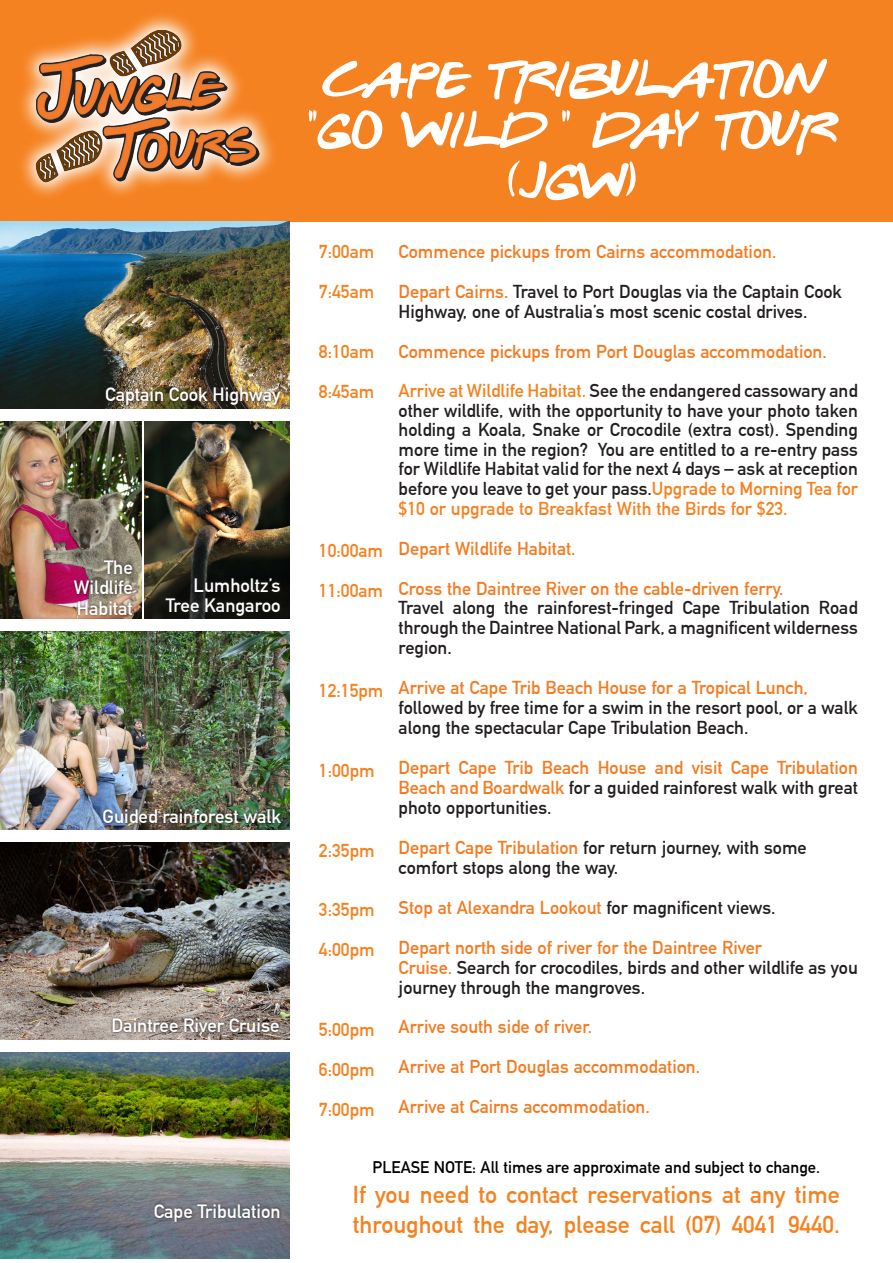
<style>
.page{position:relative;width:893px;height:1263px;background:#fff}
.page>*{position:absolute;margin:0;border:0;box-sizing:border-box;transform-origin:0 0}
.t1{font:24px/30px "DIN Mittelschrift LT Alternate";color:#f58220}
.t2{font:18.9px "DIN Mittelschrift LT Alternate";color:#fff}
.t3{font:18.3px/19.6px "DIN Mittelschrift LT Alternate";color:#231f20;text-align:justify}
.t4{font:18.3px/20px "DIN Mittelschrift LT Alternate";color:#f47b21;text-align:justify}
.t5{font:18.3px "DIN Mittelschrift LT Alternate";color:#f58220}
.t6{font:16.5px "DIN Mittelschrift LT Alternate";color:#000}
.s1{color:#f47b21}
.s2{color:#f58220}
.s3{color:#231f20}
</style>
<div class="page">
<div style="left:0;top:0;width:893px;height:221px;background:#f58220"></div>
<img style="left:0;top:221px;width:289px;height:187px">
<div style="left:104px;top:385px;width:179px;height:23px;background:#231f20;opacity:.8"></div>
<img style="left:0;top:1052px;width:289px;height:206px">
<div style="left:152px;top:1202px;width:130px;height:22px;background:#231f20;opacity:.8"></div>
<img style="left:0;top:421px;width:141px;height:198px">
<img style="left:145px;top:421px;width:144px;height:198px">
<div style="left:71px;top:558px;width:64px;height:59px;background:#231f20;opacity:.8"></div>
<div style="left:163px;top:576px;width:120px;height:43px;background:#231f20;opacity:.8"></div>
<img style="left:0;top:631px;width:289px;height:198px">
<div style="left:101px;top:807px;width:183px;height:19px;background:#231f20;opacity:.8"></div>
<img style="left:0;top:842px;width:289px;height:198px">
<div style="left:110px;top:1016px;width:171px;height:19px;background:#231f20;opacity:.8"></div>
<svg style="left:21px;top:14px;width:253px;height:182px"></svg>
<img style="left:36px;top:31px;width:223px;height:152px">
<svg style="left:508px;top:161px;width:128px;height:39px"></svg>
<svg style="left:309px;top:59px;width:530px;height:96px"></svg>
<p class="t2" style="left:105px;top:383px;width:177px">Captain Cook Highway</p>
<p class="t2" style="left:104px;top:556px;width:30px">The</p>
<p class="t2" style="left:74px;top:577px;width:61px">Wildlife</p>
<p class="t2" style="left:77px;top:597px;width:57px">Habitat</p>
<p class="t2" style="left:194px;top:574px;width:89px">Lumholtz’s</p>
<p class="t2" style="left:166px;top:595px;width:116px">Tree Kangaroo</p>
<p class="t2" style="left:103px;top:805px;width:180px">Guided rainforest walk</p>
<p class="t2" style="left:111px;top:1014px;width:170px">Daintree River Cruise</p>
<p class="t2" style="left:154px;top:1200px;width:128px">Cape Tribulation</p>
<p class="t5" style="left:319px;top:241px;width:57px">7:00am</p>
<p class="t5" style="left:319px;top:281px;width:57px">7:45am</p>
<p class="t5" style="left:319px;top:341px;width:57px">8:10am</p>
<p class="t5" style="left:319px;top:380px;width:57px">8:45am</p>
<p class="t5" style="left:319px;top:540px;width:66px">10:00am</p>
<p class="t5" style="left:319px;top:580px;width:66px">11:00am</p>
<p class="t5" style="left:319px;top:680px;width:66px">12:15pm</p>
<p class="t5" style="left:319px;top:760px;width:57px">1:00pm</p>
<p class="t5" style="left:319px;top:839px;width:57px">2:35pm</p>
<p class="t5" style="left:319px;top:899px;width:57px">3:35pm</p>
<p class="t5" style="left:319px;top:939px;width:57px">4:00pm</p>
<p class="t5" style="left:319px;top:1019px;width:57px">5:00pm</p>
<p class="t5" style="left:319px;top:1059px;width:57px">6:00pm</p>
<p class="t5" style="left:319px;top:1099px;width:57px">7:00pm</p>
<p class="t4" style="left:399px;top:242px;width:379px">Commence pickups from Cairns accommodation.</p>
<p class="t3" style="left:399px;top:282px;width:445px"><span class="s1">Depart Cairns.</span> Travel to Port Douglas via the Captain Cook</p>
<p class="t3" style="left:399px;top:302px;width:410px">Highway, one of Australia’s most scenic costal drives.</p>
<p class="t4" style="left:399px;top:341px;width:430px">Commence pickups from Port Douglas accommodation.</p>
<p class="t3" style="left:399px;top:381px;width:461px"><span class="s2">Arrive at Wildlife Habitat.</span> See the endangered cassowary and other wildlife, with the opportunity to have your photo taken holding a Koala, Snake or Crocodile (extra cost). Spending more time in the region? You are entitled to a re-entry pass for Wildlife Habitat valid for the next 4 days – ask at reception before you leave to get your pass.<span class="s2">Upgrade to Morning Tea for $10 or upgrade to Breakfast With the Birds for $23.</span></p>
<p class="t4" style="left:399px;top:538px;width:178px">Depart Wildlife Habitat.</p>
<p class="t4" style="left:399px;top:578px;width:386px">Cross the Daintree River on the cable-driven ferry.</p>
<p class="t3" style="left:399px;top:598px;width:461px">Travel along the rainforest-fringed Cape Tribulation Road through the Daintree National Park, a magnificent wilderness region.</p>
<p class="t4" style="left:399px;top:678px;width:411px">Arrive at Cape Trib Beach House for a Tropical Lunch,</p>
<p class="t3" style="left:399px;top:698px;width:461px">followed by free time for a swim in the resort pool, or a walk along the spectacular Cape Tribulation Beach.</p>
<p class="t4" style="left:399px;top:758px;width:461px">Depart Cape Trib Beach House and visit Cape Tribulation Beach and Boardwalk <span class="s3">for a guided rainforest walk with great photo opportunities.</span></p>
<p class="t3" style="left:399px;top:837px;width:410px"><span class="s1">Depart Cape Tribulation</span> for return journey, with some</p>
<p class="t3" style="left:399px;top:857px;width:221px">comfort stops along the way.</p>
<p class="t4" style="left:399px;top:897px;width:379px">Stop at Alexandra Lookout <span class="s3">for magnificent views.</span></p>
<p class="t4" style="left:399px;top:937px;width:365px">Depart north side of river for the Daintree River</p>
<p class="t3" style="left:399px;top:957px;width:461px"><span class="s1">Cruise.</span> Search for crocodiles, birds and other wildlife as you journey through the mangroves.</p>
<p class="t4" style="left:399px;top:1017px;width:195px">Arrive south side of river.</p>
<p class="t4" style="left:399px;top:1057px;width:303px">Arrive at Port Douglas accommodation.</p>
<p class="t4" style="left:399px;top:1097px;width:253px">Arrive at Cairns accommodation.</p>
<p class="t6" style="left:373px;top:1157px;width:449px">PLEASE NOTE: All times are approximate and subject to change.</p>
<p class="t1" style="left:353px;top:1179px;width:488px">If you need to contact reservations at any time throughout the day, please call (07) 4041 9440.</p>
</div>
